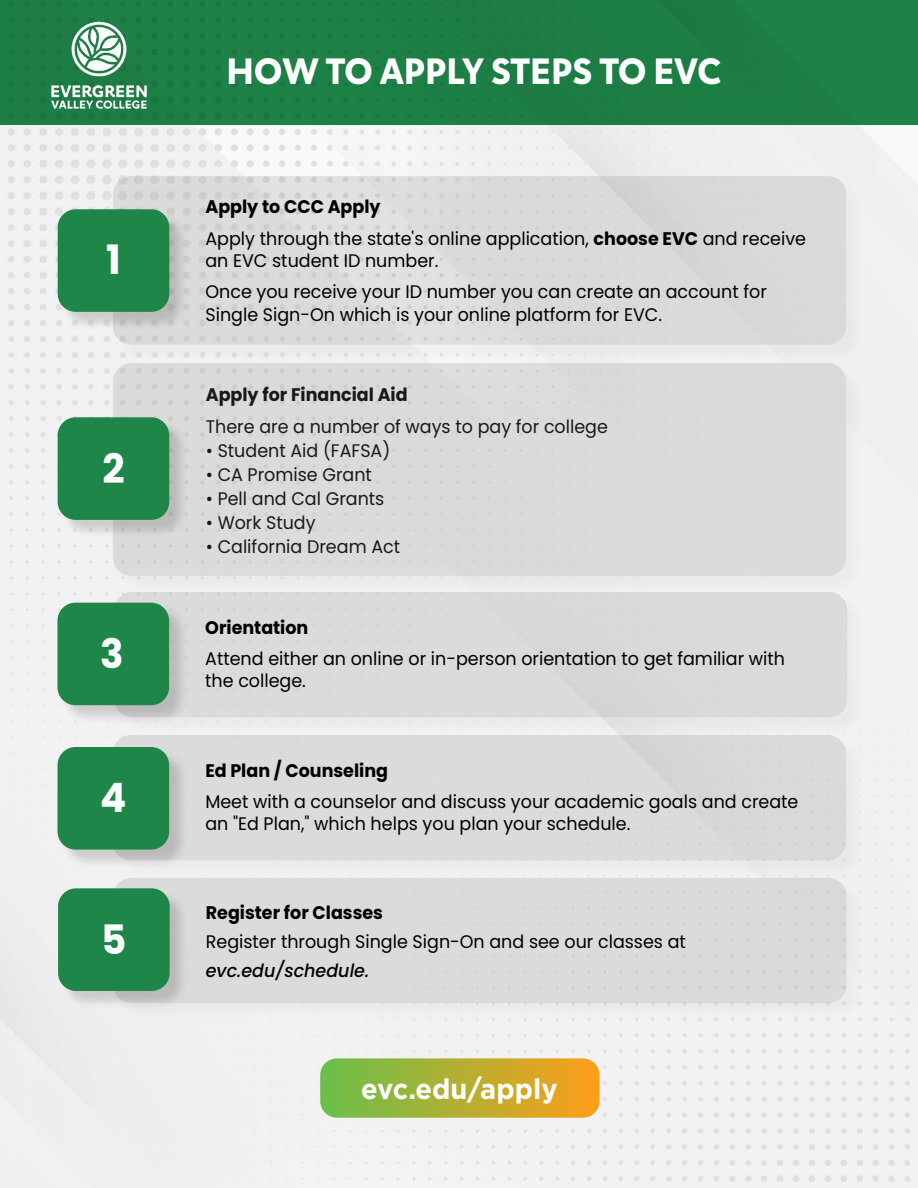
<style>
.page{position:relative;width:918px;height:1188px;background:#fff}
.page>*{position:absolute;margin:0;border:0;box-sizing:border-box;transform-origin:0 0}
.t1{font:700 40.5px "Poppins";color:#fff;scale:.96 1}
.t2{font:700 36px "Carnero";color:#fff;scale:.96 1}
.t3{font:700 28.35px "Gotham";color:#fff;scale:.96 1}
.t4{font:18.15px/31.3px "Poppins";color:#000;scale:.96 1}
.t5{font:700 18.15px "Poppins";color:#000;scale:.96 1}
.t6{font:italic 500 18.15px "Poppins";color:#000;scale:.96 1}
.s1{font-weight:700}
</style>
<div class="page">
<div style="left:0;top:124px;width:918px;height:1064px;background:#f1f1f1"></div>
<div style="left:115px;top:178px;width:750px;height:185px;background:#ededed"></div>
<div style="left:113px;top:176px;width:733px;height:169px;background:#dadada;border-radius:18px"></div>
<svg style="left:320px;top:1058px;width:280px;height:60px"></svg>
<div style="left:0;top:0;width:918px;height:124px;background:#1d7f45"></div>
<img style="left:44px;top:18px;width:111px;height:98px">
<div style="left:60px;top:211px;width:129px;height:120px;background:#000;opacity:.15"></div>
<div style="left:58px;top:209px;width:111px;height:103px;background:#1f8649;border-radius:18px"></div>
<div style="left:115px;top:365px;width:750px;height:230px;background:#ededed"></div>
<div style="left:113px;top:363px;width:733px;height:213px;background:#dadada;border-radius:18px"></div>
<div style="left:59px;top:419px;width:129px;height:120px;background:#000;opacity:.15"></div>
<div style="left:58px;top:417px;width:111px;height:103px;background:#1f8649;border-radius:18px"></div>
<div style="left:116px;top:594px;width:750px;height:142px;background:#ececec"></div>
<div style="left:114px;top:592px;width:733px;height:125px;background:#dbdbdb;border-radius:18px"></div>
<div style="left:59px;top:604px;width:129px;height:120px;background:#000;opacity:.15"></div>
<div style="left:57px;top:603px;width:112px;height:102px;background:#1f8649;border-radius:18px"></div>
<div style="left:115px;top:737px;width:750px;height:142px;background:#ededed"></div>
<div style="left:113px;top:735px;width:733px;height:125px;background:#dbdbdb;border-radius:18px"></div>
<div style="left:59px;top:749px;width:129px;height:120px;background:#000;opacity:.15"></div>
<div style="left:58px;top:747px;width:111px;height:103px;background:#1f8649;border-radius:18px"></div>
<div style="left:115px;top:880px;width:750px;height:142px;background:#ededed"></div>
<div style="left:113px;top:878px;width:733px;height:125px;background:#dbdbdb;border-radius:18px"></div>
<div style="left:60px;top:890px;width:129px;height:120px;background:#000;opacity:.15"></div>
<div style="left:58px;top:888px;width:112px;height:103px;background:#1f8649;border-radius:18px"></div>
<h1 class="t1" style="left:106px;top:237px;width:17px">1</h1>
<h1 class="t1" style="left:102px;top:445px;width:25px">2</h1>
<h1 class="t1" style="left:100px;top:630px;width:26px">3</h1>
<h1 class="t1" style="left:100px;top:775px;width:29px">4</h1>
<h1 class="t1" style="left:101px;top:916px;width:28px">5</h1>
<h2 class="t2" style="left:227px;top:50px;width:517px">HOW TO APPLY STEPS TO EVC</h2>
<p class="t4" style="left:206px;top:191px;width:627px"><span class="s1">Apply to CCC Apply<br></span>Apply through the state's online application, <span class="s1">choose EVC</span> and receive</p>
<p class="t4" style="left:206px;top:245px;width:586px">an EVC student ID number.<br>Once you receive your ID number you can create an account for</p>
<p class="t4" style="left:206px;top:299px;width:477px">Single Sign-On which is your online platform for EVC.</p>
<p class="t5" style="left:206px;top:384px;width:212px">Apply for Financial Aid</p>
<p class="t4" style="left:206px;top:411px;width:420px">There are a number of ways to pay for college</p>
<p class="t4" style="left:206px;top:435px;width:194px">• Student Aid (FAFSA)</p>
<p class="t4" style="left:206px;top:459px;width:175px">• CA Promise Grant</p>
<p class="t4" style="left:206px;top:483px;width:188px">• Pell and Cal Grants</p>
<p class="t4" style="left:206px;top:507px;width:116px">• Work Study</p>
<p class="t4" style="left:206px;top:531px;width:204px">• California Dream Act</p>
<p class="t5" style="left:205px;top:617px;width:109px">Orientation</p>
<p class="t4" style="left:205px;top:648px;width:606px;line-height:22.2px">Attend either an online or in-person orientation to get familiar with the college.</p>
<p class="t5" style="left:205px;top:760px;width:192px">Ed Plan / Counseling</p>
<p class="t4" style="left:205px;top:791px;width:619px;line-height:22.2px">Meet with a counselor and discuss your academic goals and create an "Ed Plan," which helps you plan your schedule.</p>
<p class="t5" style="left:206px;top:902px;width:186px">Register for Classes</p>
<p class="t4" style="left:206px;top:926px;width:502px">Register through Single Sign-On and see our classes at</p>
<p class="t6" style="left:206px;top:961px;width:172px">evc.edu/schedule.</p>
<h3 class="t3" style="left:361px;top:1070px;width:206px">evc.edu/apply</h3>
</div>
